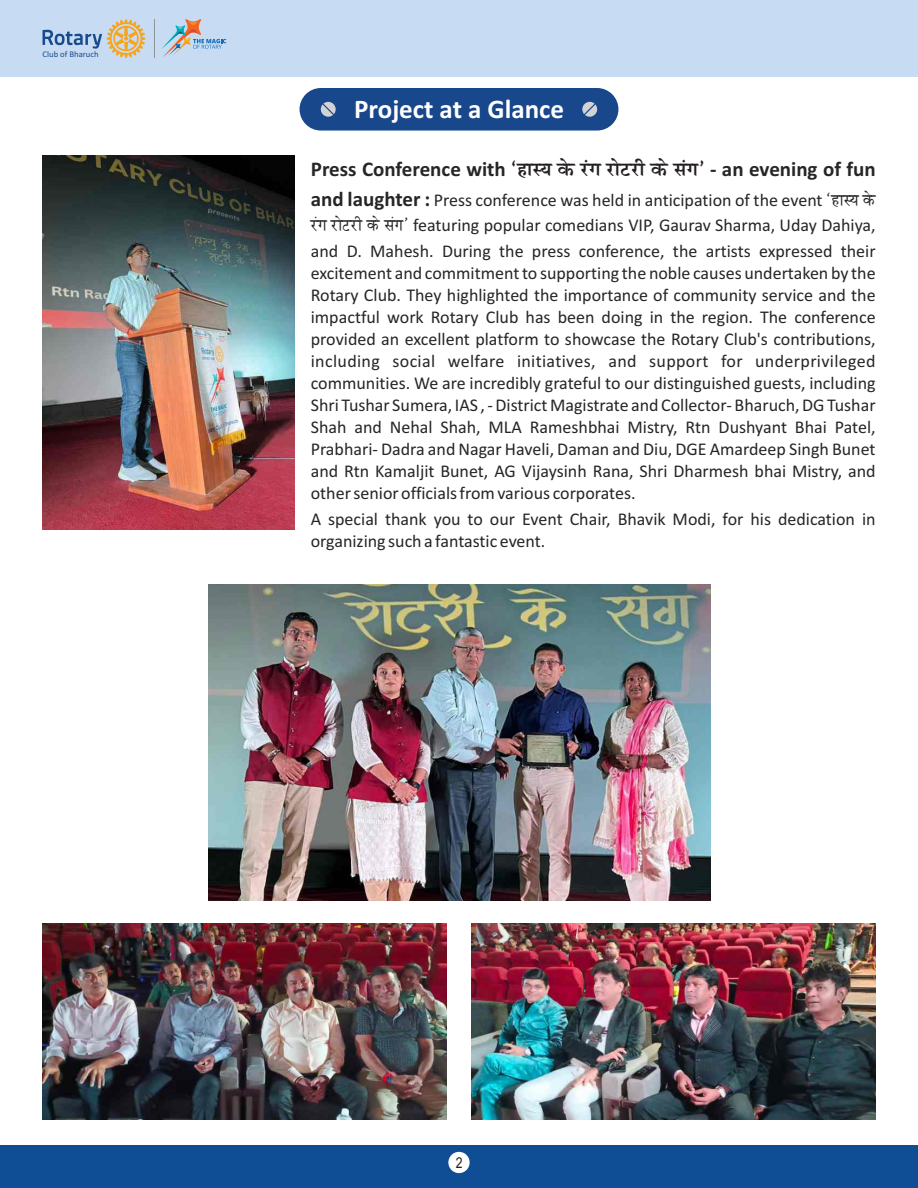
<style>
.page{position:relative;width:918px;height:1188px;background:#fff}
.page>*{position:absolute;margin:0;border:0;box-sizing:border-box;transform-origin:0 0}
.t1{font:700 27px "Calibri";color:#fff}
.t2{font:700 24px "Akruti Dev Priyanka";color:#231f20}
.t3{font:700 21px "Calibri";color:#262626}
.t4{font:21px "Akruti Dev Priyanka Normal";color:#231f20}
.t5{font:18px/21.9px "Calibri";color:#262626;text-align:justify}
.t6{font:15px "Arial Narrow";color:#231f20}
.t7{font:8.7px "Calibri";color:#194b8c}
.s1{font-weight:700;font-size:21px}
</style>
<div class="page">
<div style="left:0;top:0;width:918px;height:77px;background:#c7dcf2"></div>
<svg style="left:43px;top:19px;width:102px;height:39px"></svg>
<hr style="left:155px;top:19px;width:1px;height:38px;background:#909496">
<svg style="left:162px;top:19px;width:64px;height:38px"></svg>
<div style="left:0;top:1145px;width:918px;height:43px;background:#0f4e94"></div>
<div style="left:448px;top:1152px;width:22px;height:21px;background:#fff;border-radius:50%"></div>
<div style="left:300px;top:88px;width:318px;height:43px;background:#18488b;border-radius:21px"></div>
<svg style="left:321px;top:102px;width:15px;height:15px"></svg>
<svg style="left:582px;top:102px;width:15px;height:15px"></svg>
<img style="left:42px;top:156px;width:253px;height:374px">
<img style="left:208px;top:585px;width:502px;height:316px">
<img style="left:472px;top:924px;width:404px;height:195px">
<img style="left:42px;top:924px;width:404px;height:195px">
<p class="t7" style="left:43px;top:50px;width:58px">Club of Bharuch</p>
<h1 class="t1" style="left:354px;top:98px;width:211px">Project at a Glance</h1>
<p class="t3" style="left:311px;top:160px;width:196px">Press Conference with</p>
<p class="t3" style="left:710px;top:160px;width:167px">- an evening of fun</p>
<p class="t5" style="left:311px;top:190px;width:513px"><span class="s1">and laughter :</span> Press conference was held in anticipation of the event</p>
<p class="t5" style="left:413px;top:216px;width:464px">featuring popular comedians VIP, Gaurav Sharma, Uday Dahiya,</p>
<p class="t5" style="left:311px;top:242px;width:566px">and D. Mahesh. During the press conference, the artists expressed their</p>
<p class="t5" style="left:311px;top:264px;width:566px">excitement and commitment to supporting the noble causes undertaken by the Rotary Club. They highlighted the importance of community service and the impactful work Rotary Club has been doing in the region. The conference provided an excellent platform to showcase the Rotary Club's contributions, including social welfare initiatives, and support for underprivileged communities. We are incredibly grateful to our distinguished guests, including Shri Tushar Sumera, IAS , - District Magistrate and Collector- Bharuch, DG Tushar Shah and Nehal Shah, MLA Rameshbhai Mistry, Rtn Dushyant Bhai Patel, Prabhari- Dadra and Nagar Haveli, Daman and Diu, DGE Amardeep Singh Bunet and Rtn Kamaljit Bunet, AG Vijaysinh Rana, Shri Dharmesh bhai Mistry, and other senior officials from various corporates.</p>
<p class="t5" style="left:311px;top:510px;width:566px">A special thank you to our Event Chair, Bhavik Modi, for his dedication in organizing such a fantastic event.</p>
<h2 class="t2" style="left:511px;top:157px;width:196px">`nem³e kesÀ jbie jesìjer keÀs mebie'</h2>
<p class="t4" style="left:826px;top:189px;width:51px">`nem³e kesÀ</p>
<p class="t4" style="left:311px;top:215px;width:99px">jbie jesìjer keÀs mebie'</p>
<p class="t6" style="left:456px;top:1157px;width:8px">2</p>
</div>
